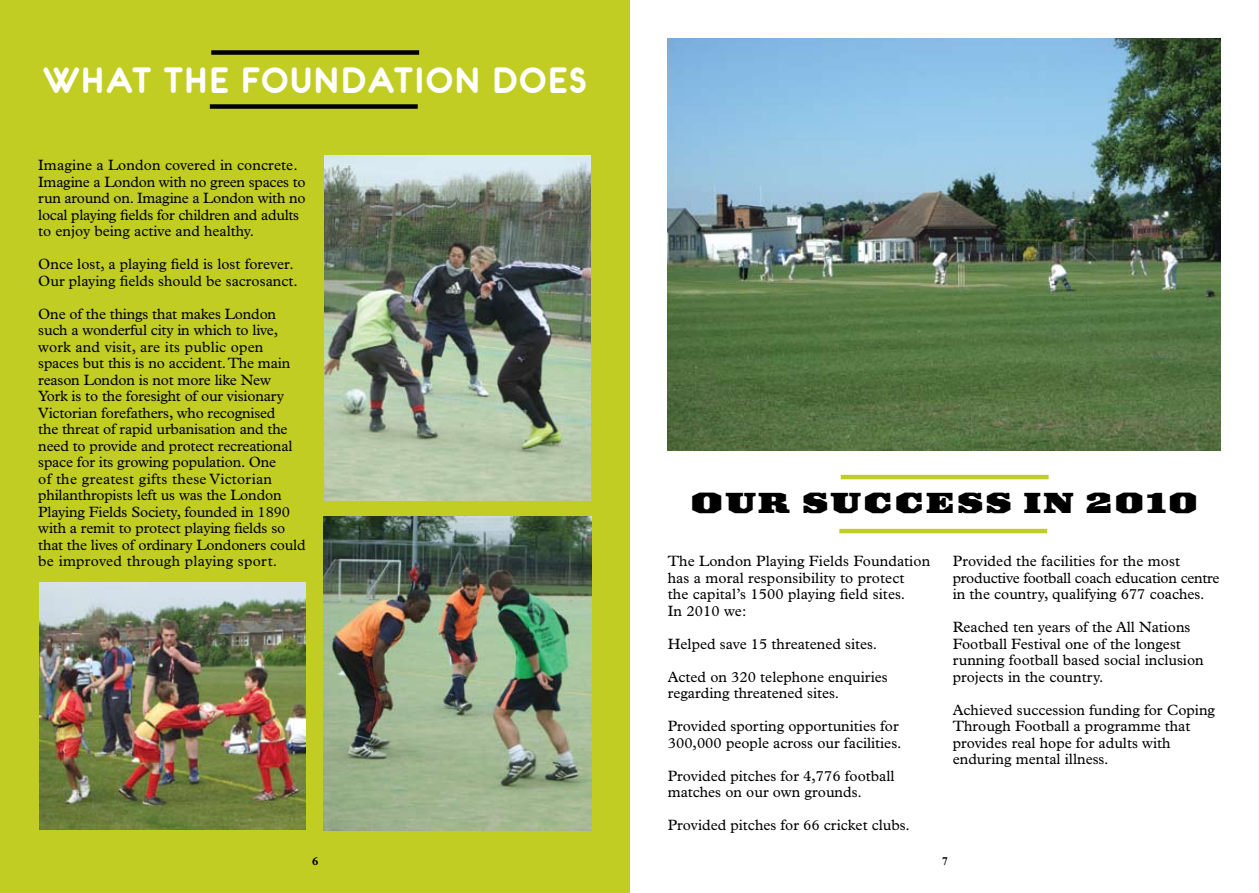
<style>
.page{position:relative;width:1259px;height:893px;background:#fff}
.page>*{position:absolute;margin:0;border:0;box-sizing:border-box;transform-origin:0 0}
.t1{font:39px "Eurofurencebold";letter-spacing:.05em;color:#fff}
.t2{font:900 31.5px "Ironmonger";letter-spacing:.07em;color:#000}
.t3{font:15px/16.5px "Plantin";color:#000}
.t4{font:15px/16.5px "Plantin";letter-spacing:-.02em;color:#000}
.t5{font:700 12px "Plantin";color:#000}
</style>
<div class="page">
<div style="left:0;top:0;width:629px;height:893px;background:#c2cd23"></div>
<div style="left:211px;top:50px;width:208px;height:5px;background:#000"></div>
<div style="left:210px;top:104px;width:208px;height:5px;background:#000"></div>
<img style="left:39px;top:583px;width:266px;height:246px">
<img style="left:324px;top:155px;width:266px;height:345px">
<img style="left:668px;top:38px;width:552px;height:413px">
<hr style="left:840px;top:475px;width:208px;height:4px;background:#c2cd23">
<hr style="left:839px;top:529px;width:208px;height:4px;background:#c2cd23">
<img style="left:323px;top:517px;width:268px;height:313px">
<h1 class="t1" style="left:43px;top:61px;width:545px">WHAT THE FOUNDATION DOES</h1>
<p class="t4" style="left:38px;top:157px;width:269px">Imagine a London covered in concrete.<br>Imagine a London with no green spaces to run around on. Imagine a London with no local playing fields for children and adults to enjoy being active and healthy.</p>
<p class="t3" style="left:38px;top:256px;width:261px">Once lost, a playing field is lost forever.<br>Our playing fields should be sacrosanct.</p>
<p class="t3" style="left:38px;top:305px;width:269px">One of the things that makes London such a wonderful city in which to live, work and visit, are its public open spaces but this is no accident. The main reason London is not more like New<br>York is to the foresight of our visionary Victorian forefathers, who recognised<br>the threat of rapid urbanisation and the need to provide and protect recreational space for its growing population. One<br>of the greatest gifts these Victorian philanthropists left us was the London Playing Fields Society, founded in 1890 with a remit to protect playing fields so that the lives of ordinary Londoners could be improved through playing sport.</p>
<p class="t5" style="left:312px;top:854px;width:8px">6</p>
<h2 class="t2" style="left:690px;top:486px;width:69px">OUR</h2>
<h2 class="t2" style="left:802px;top:486px;width:31px">SUCC</h2>
<h2 class="t2" style="left:926px;top:486px;width:58px">ESS</h2>
<h2 class="t2" style="left:1024px;top:486px;width:176px">IN 2010</h2>
<p class="t3" style="left:668px;top:553px;width:264px">The London Playing Fields Foundation has a moral responsibility to protect<br>the capital’s 1500 playing field sites.<br>In 2010 we:</p>
<p class="t3" style="left:668px;top:635px;width:211px">Helped save 15 threatened sites.</p>
<p class="t3" style="left:668px;top:668px;width:222px">Acted on 320 telephone enquiries regarding threatened sites.</p>
<p class="t3" style="left:668px;top:718px;width:235px">Provided sporting opportunities for<br>300,000 people across our facilities.</p>
<p class="t3" style="left:668px;top:767px;width:228px">Provided pitches for 4,776 football matches on our own grounds.</p>
<p class="t3" style="left:668px;top:817px;width:244px">Provided pitches for 66 cricket clubs.</p>
<p class="t3" style="left:952px;top:553px;width:268px">Provided the facilities for the most productive football coach education centre in the country, qualifying 677 coaches.</p>
<p class="t3" style="left:952px;top:619px;width:252px">Reached ten years of the All Nations Football Festival one of the longest running football based social inclusion projects in the country.</p>
<p class="t3" style="left:952px;top:701px;width:264px">Achieved succession funding for Coping Through Football a programme that provides real hope for adults with enduring mental illness.</p>
<p class="t5" style="left:941px;top:854px;width:8px">7</p>
</div>
